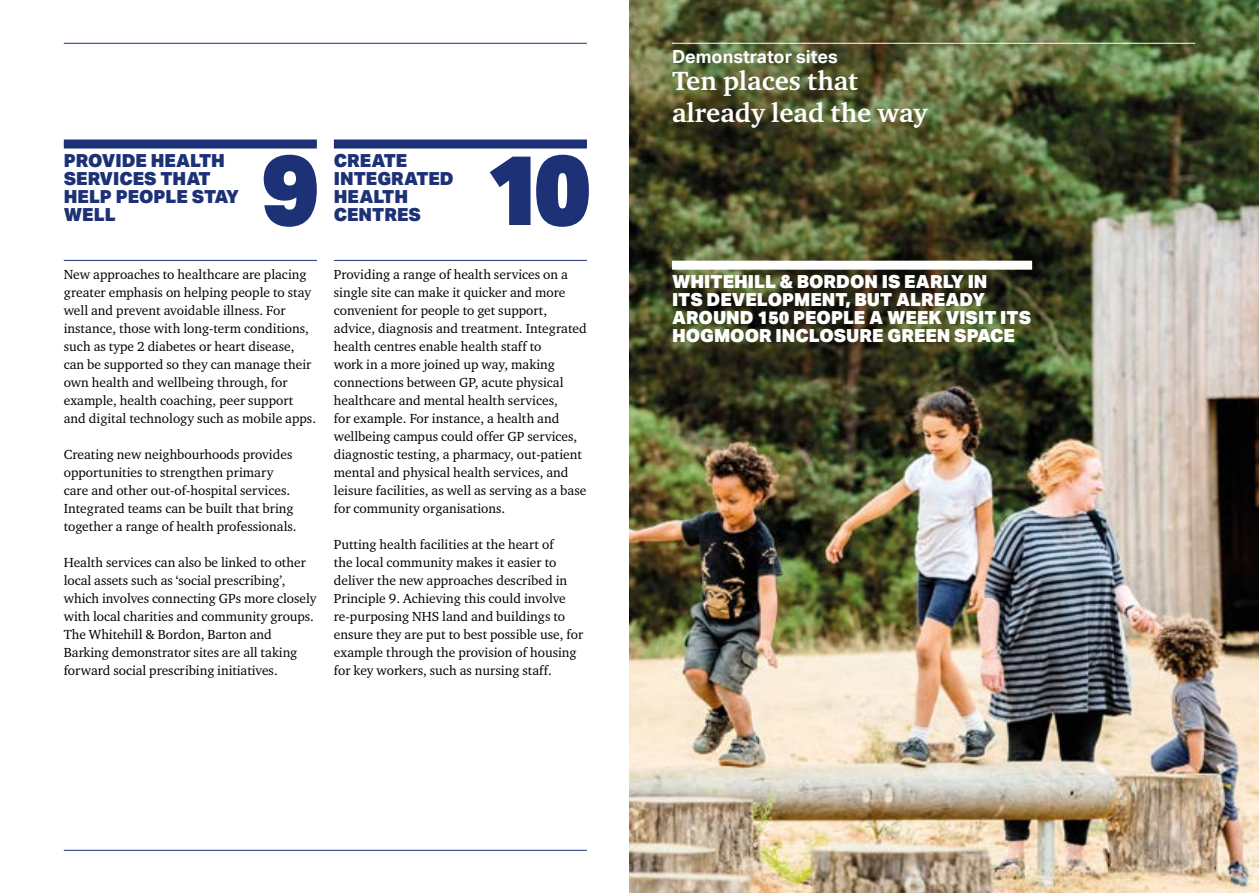
<style>
.page{position:relative;width:1259px;height:893px;background:#fff}
.page>*{position:absolute;margin:0;border:0;box-sizing:border-box;transform-origin:0 0}
.t1{font:900 99px "Aktiv Grotesk";color:#1d3176}
.SectionTitle{font:700 27px "Charter ITC";color:#fff}
.t2{font:900 18px/18px "Aktiv Grotesk";color:#fff}
.t3{font:900 18px/18px "Aktiv Grotesk";color:#1d3176}
.SectionTitleHeading{font:700 18px "Aktiv Grotesk";color:#fff}
.Body_serif{font:13.5px/18px "Charter ITC";color:#000}
</style>
<div class="page">
<hr style="left:64px;top:43px;width:523px;height:1px;background:#1d3176">
<hr style="left:64px;top:850px;width:523px;height:1px;background:#1d3176">
<img style="left:629px;top:0;width:630px;height:893px">
<hr style="left:334px;top:260px;width:253px;height:1px;background:#1d3176">
<div style="left:334px;top:140px;width:253px;height:9px;background:#1d3176"></div>
<div style="left:672px;top:261px;width:360px;height:9px;background:#fff"></div>
<hr style="left:64px;top:260px;width:253px;height:1px;background:#1d3176">
<div style="left:64px;top:140px;width:253px;height:9px;background:#1d3176"></div>
<hr style="left:672px;top:43px;width:523px;height:1px;background:#fff">
<p class="t3" style="left:64px;top:151px;width:177px">PROVIDE HEALTH<br>SERVICES THAT<br>HELP PEOPLE STAY<br>WELL</p>
<p class="t3" style="left:334px;top:151px;width:121px">CREATE<br>INTEGRATED<br>HEALTH</p>
<p class="t1" style="left:261px;top:125px;width:60px">9</p>
<p class="t3" style="left:334px;top:205px;width:89px">CENTRES</p>
<p class="t1" style="left:485px;top:125px;width:108px">10</p>
<p class="Body_serif" style="left:64px;top:265px;width:254px">New approaches to healthcare are placing greater emphasis on helping people to stay well and prevent avoidable illness. For instance, those with long-term conditions, such as type 2 diabetes or heart disease, can be supported so they can manage their own health and wellbeing through, for example, health coaching, peer support and digital technology such as mobile apps.</p>
<p class="Body_serif" style="left:64px;top:445px;width:234px">Creating new neighbourhoods provides opportunities to strengthen primary care and other out-of-hospital services.<br>Integrated teams can be built that bring together a range of health professionals.</p>
<p class="Body_serif" style="left:64px;top:553px;width:254px">Health services can also be linked to other local assets such as ‘social prescribing’, which involves connecting GPs more closely with local charities and community groups.<br>The Whitehill &amp; Bordon, Barton and Barking demonstrator sites are all taking forward social prescribing initiatives.</p>
<p class="Body_serif" style="left:334px;top:265px;width:254px">Providing a range of health services on a single site can make it quicker and more convenient for people to get support, advice, diagnosis and treatment. Integrated health centres enable health staff to<br>work in a more joined up way, making connections between GP, acute physical healthcare and mental health services,<br>for example. For instance, a health and wellbeing campus could offer GP services, diagnostic testing, a pharmacy, out-patient mental and physical health services, and leisure facilities, as well as serving as a base for community organisations.</p>
<p class="Body_serif" style="left:334px;top:535px;width:251px">Putting health facilities at the heart of<br>the local community makes it easier to deliver the new approaches described in Principle 9. Achieving this could involve re-purposing NHS land and buildings to ensure they are put to best possible use, for example through the provision of housing for key workers, such as nursing staff.</p>
<h1 class="SectionTitleHeading" style="left:672px;top:46px;width:167px">Demonstrator sites</h1>
<h2 class="SectionTitle" style="left:672px;top:64px;width:187px">Ten places that</h2>
<h2 class="SectionTitle" style="left:672px;top:96px;width:257px">already lead the way</h2>
<p class="t2" style="left:672px;top:272px;width:360px">WHITEHILL &amp; BORDON IS EARLY IN<br>ITS DEVELOPMENT, BUT ALREADY<br>AROUND 150 PEOPLE A WEEK VISIT ITS<br>HOGMOOR INCLOSURE GREEN SPACE</p>
</div>
